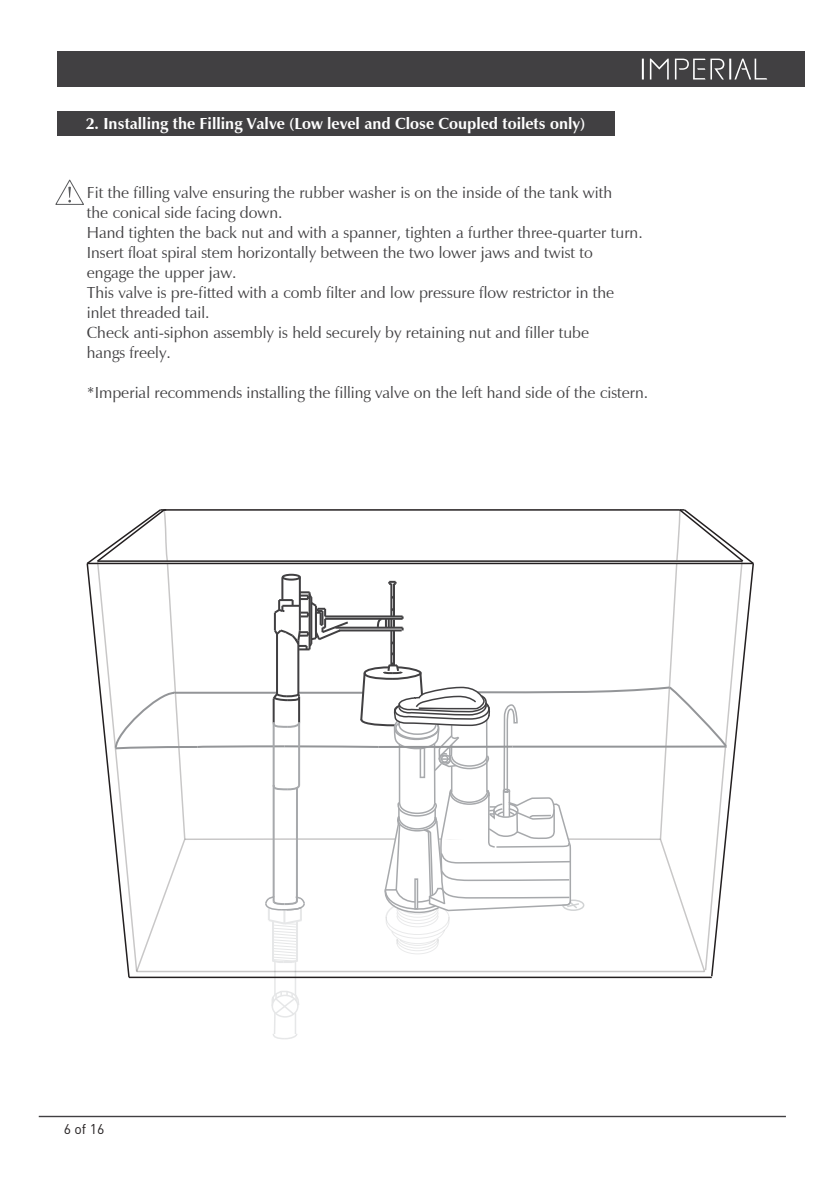
<style>
.page{position:relative;width:840px;height:1191px;background:#fff}
.page>*{position:absolute;margin:0;border:0;box-sizing:border-box;transform-origin:0 0}
.t1{font:16px/20px "Zapf Humanist 601 BT";color:#414042}
.t2{font:700 16px "Zapf Humanist 601 BT";color:#fff}
.t3{font:14px "DIN";color:#231f20}
</style>
<div class="page">
<hr style="left:294px;top:962px;width:2px;height:33px;background:#e6e7e8">
<hr style="left:274px;top:961px;width:1px;height:34px;background:#e6e7e8">
<div style="left:271px;top:994px;width:27px;height:23px;border:2px solid #e6e7e8;border-radius:50%"></div>
<hr style="left:294px;top:1013px;width:2px;height:21px;background:#e6e7e8">
<hr style="left:273px;top:1012px;width:2px;height:22px;background:#e6e7e8">
<svg style="left:273px;top:1032px;width:24px;height:7px"></svg>
<svg style="left:271px;top:989px;width:28px;height:27px"></svg>
<svg style="left:55px;top:179px;width:29px;height:26px"></svg>
<div style="left:57px;top:111px;width:557px;height:25px;background:#414042"></div>
<div style="left:57px;top:52px;width:746px;height:35px;background:#414042"></div>
<svg style="left:86px;top:509px;width:668px;height:470px"></svg>
<hr style="left:39px;top:1115px;width:746px;height:2px;background:#414042">
<hr style="left:641px;top:59px;width:2px;height:21px;background:#fff">
<svg style="left:649px;top:59px;width:19px;height:21px"></svg>
<hr style="left:728px;top:59px;width:2px;height:21px;background:#fff">
<svg style="left:674px;top:59px;width:50px;height:21px"></svg>
<svg style="left:734px;top:59px;width:32px;height:21px"></svg>
<p class="t2" style="left:86px;top:113px;width:501px">2. Installing the Filling Valve (Low level and Close Coupled toilets only)</p>
<p class="t1" style="left:87px;top:182px;width:557px">Fit the filling valve ensuring the rubber washer is on the inside of the tank with<br>the conical side facing down.<br>Hand tighten the back nut and with a spanner, tighten a further three-quarter turn.<br>Insert float spiral stem horizontally between the two lower jaws and twist to engage the upper jaw.<br>This valve is pre-fitted with a comb filter and low pressure flow restrictor in the inlet threaded tail.<br>Check anti-siphon assembly is held securely by retaining nut and filler tube<br>hangs freely.</p>
<p class="t1" style="left:87px;top:382px;width:562px">*Imperial recommends installing the filling valve on the left hand side of the cistern.</p>
<p class="t3" style="left:64px;top:1120px;width:42px">6 of 16</p>
</div>
